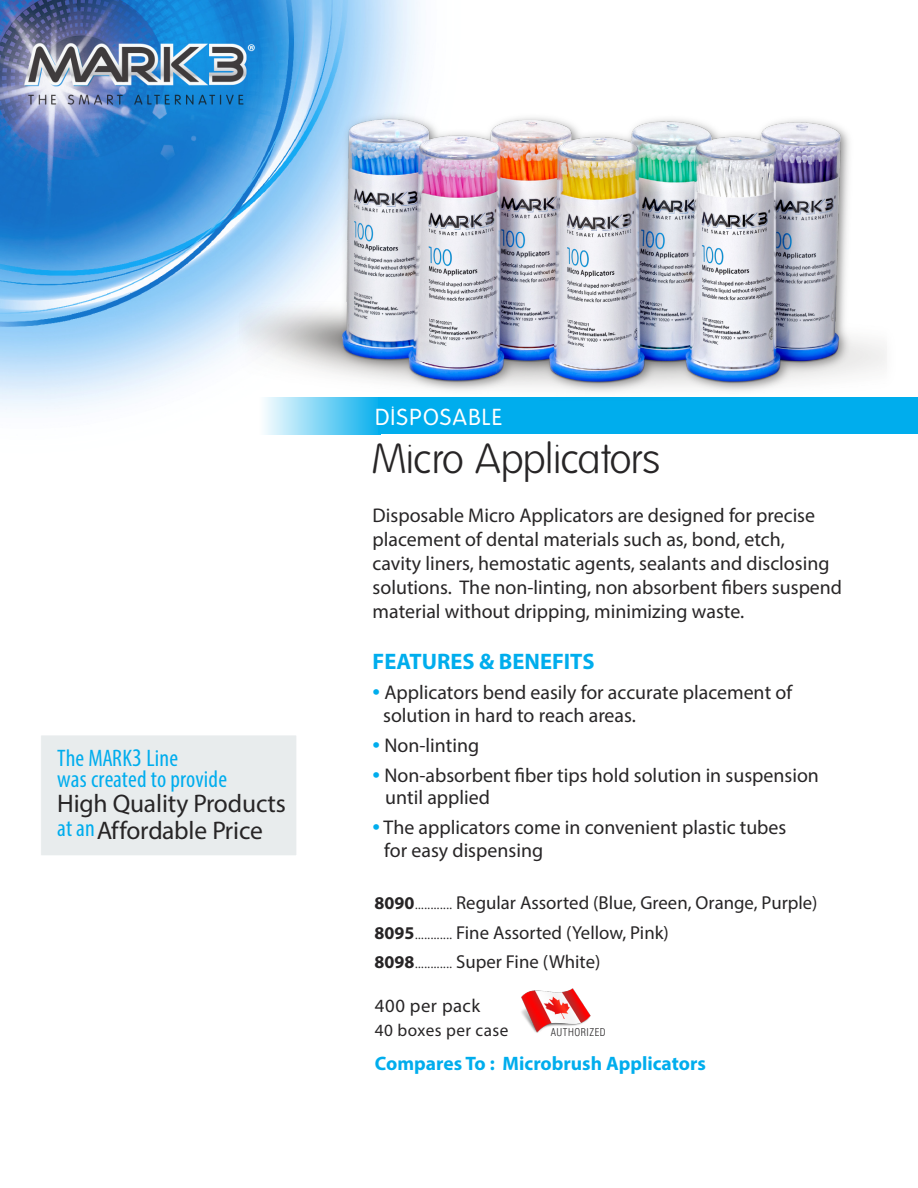
<style>
.page{position:relative;width:918px;height:1188px;background:#fff}
.page>*{position:absolute;margin:0;border:0;box-sizing:border-box;transform-origin:0 0}
.t1{font:300 42px "Folks";letter-spacing:-.04em;color:#272526}
.t2{font:25.5px "Myriad Pro";letter-spacing:-.005em;color:#272526}
.t3{font:condensed 24px "Myriad Pro";letter-spacing:.01em;color:#00aded}
.t4{font:700 22.5px "Myriad Pro";color:#00aded}
.t5{font:22.5px "Folks";letter-spacing:.075em;color:#fff}
.t6{font:19.8px "Myriad Pro";color:#272526}
.t7{font:700 19.5px "Myriad Pro";color:#00aded}
.t8{font:18.75px "Myriad Pro";color:#272526}
.t9{font:18.75px "Myriad Pro";letter-spacing:.025em;color:#272526}
.t10{font:17.25px "Myriad Pro";letter-spacing:.025em;color:#272526}
.t11{font:300 condensed 10.5px "Helvetica";letter-spacing:.05em;color:#272526}
.s1{font-size:25.5px}
.s2{font-stretch:condensed;font-size:24px;color:#00aded}
.s3{font-size:27px;color:#00aded}
.s4{font-weight:700;font-size:18px}
.s5{font-weight:300;font-size:18px}
</style>
<div class="page">
<img style="left:0;top:0;width:419px;height:435px">
<div style="left:379px;top:397px;width:539px;height:37px;background:#00aded"></div>
<div style="left:260px;top:397px;width:120px;height:37px;background:linear-gradient(to right,#fcfdfe,#09afed)"></div>
<img style="left:195px;top:35px;width:224px;height:394px">
<img style="left:240px;top:90px;width:647px;height:323px">
<img style="left:521px;top:988px;width:70px;height:45px">
<div style="left:41px;top:735px;width:256px;height:121px;background:#e8eced"></div>
<div style="left:41px;top:735px;width:256px;height:121px;border:1px solid #fff"></div>
<p class="t3" style="left:57px;top:743px;width:122px">The MARK<span class="s1">3</span> Line</p>
<p class="t3" style="left:57px;top:764px;width:171px">was created to provide</p>
<p class="t2" style="left:57px;top:794px;width:230px">High Quality Products</p>
<p class="t2" style="left:57px;top:821px;width:207px"><span class="s2">at an</span>Affordable Price</p>
<p class="t5" style="left:375px;top:404px;width:128px">DISPOSABLE</p>
<p class="t1" style="left:371px;top:436px;width:291px">Micro Applicators</p>
<p class="t6" style="left:373px;top:508px;width:444px">Disposable Micro Applicators are designed for precise</p>
<p class="t6" style="left:373px;top:532px;width:414px">placement of dental materials such as, bond, etch,</p>
<p class="t6" style="left:373px;top:556px;width:458px">cavity liners, hemostatic agents, sealants and disclosing</p>
<p class="t6" style="left:373px;top:580px;width:471px">solutions. The non-linting, non absorbent fibers suspend</p>
<p class="t6" style="left:373px;top:604px;width:373px">material without dripping, minimizing waste.</p>
<p class="t4" style="left:373px;top:649px;width:223px">FEATURES &amp; BENEFITS</p>
<p class="t6" style="left:373px;top:685px;width:421px"><span class="s3">•</span> Applicators bend easily for accurate placement of</p>
<p class="t6" style="left:383px;top:708px;width:254px">solution in hard to reach areas.</p>
<p class="t6" style="left:373px;top:738px;width:108px"><span class="s3">•</span> Non-linting</p>
<p class="t6" style="left:373px;top:768px;width:448px"><span class="s3">•</span> Non-absorbent fiber tips hold solution in suspension</p>
<p class="t6" style="left:385px;top:790px;width:106px">until applied</p>
<p class="t6" style="left:373px;top:820px;width:415px"><span class="s3">•</span> The applicators come in convenient plastic tubes</p>
<p class="t6" style="left:384px;top:843px;width:160px">for easy dispensing</p>
<p class="t8" style="left:375px;top:896px;width:444px"><span class="s4">8090</span><span class="s5">............</span> Regular Assorted (Blue, Green, Orange, Purple)</p>
<p class="t8" style="left:375px;top:926px;width:296px"><span class="s4">8095</span><span class="s5">............</span> Fine Assorted (Yellow, Pink)</p>
<p class="t8" style="left:375px;top:955px;width:227px"><span class="s4">8098</span><span class="s5">............</span> Super Fine (White)</p>
<p class="t9" style="left:375px;top:998px;width:107px">400 per pack</p>
<p class="t10" style="left:375px;top:1023px;width:135px">40 boxes per case</p>
<p class="t7" style="left:375px;top:1052px;width:332px">Compares To : Microbrush Applicators</p>
<p class="t11" style="left:551px;top:1028px;width:56px">AUTHORIZED</p>
</div>
